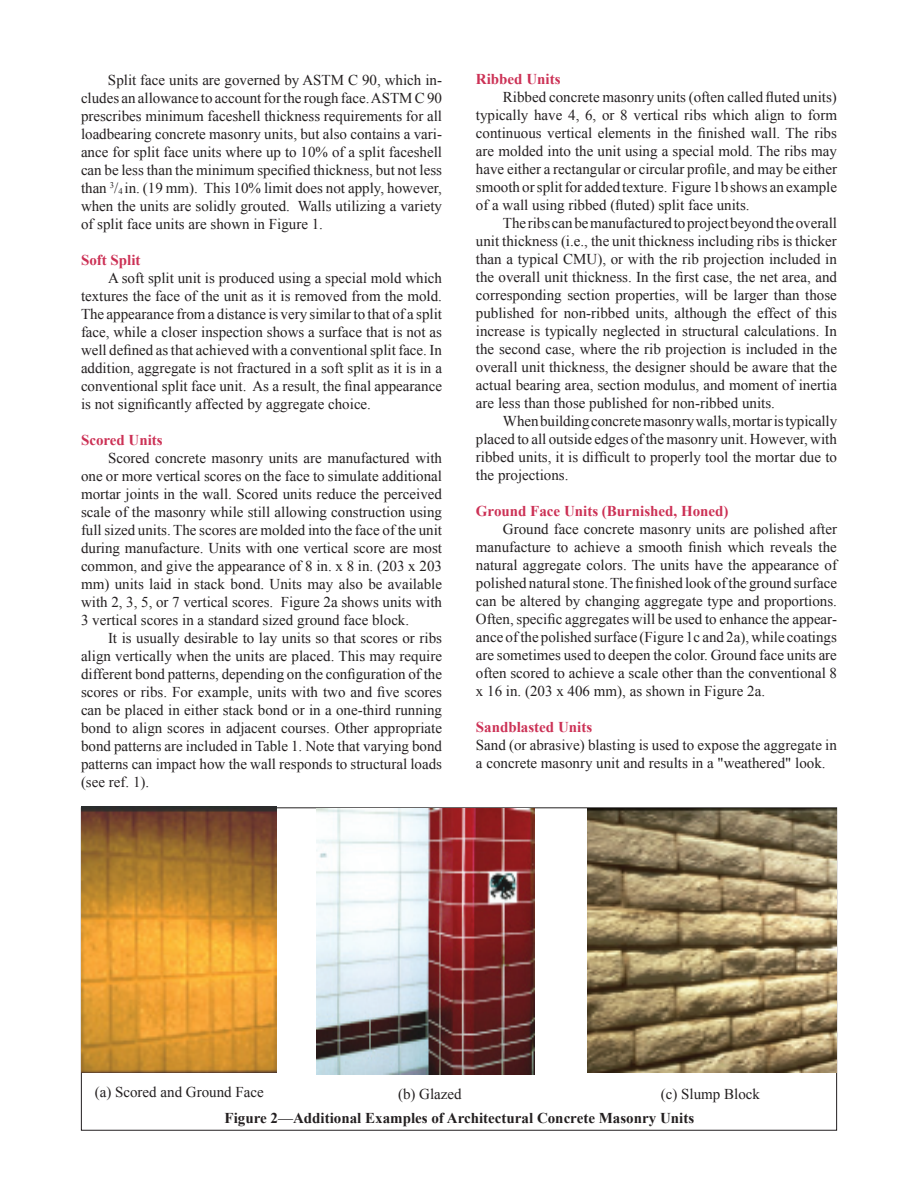
<style>
.page{position:relative;width:918px;height:1188px;background:#fff}
.page>*{position:absolute;margin:0;border:0;box-sizing:border-box;transform-origin:0 0}
.t1{font:15px/18px "Times New Roman";color:#231f20;text-align:justify}
.t2{font:700 15px "Times New Roman";color:#cc3155}
.t3{font:700 15px/24.2px "Times New Roman";color:#231f20}
.s1{font-weight:400}
</style>
<div class="page">
<img style="left:316px;top:808px;width:218px;height:266px">
<img style="left:81px;top:807px;width:195px;height:265px">
<img style="left:587px;top:808px;width:250px;height:264px">
<p class="t1" style="left:81px;top:70px;width:363px;text-indent:27px">Split face units are governed by ASTM C 90, which in&shy;cludes an allowance to account for the rough face. ASTM C 90 prescribes minimum faceshell thickness requirements for all loadbearing concrete masonry units, but also contains a vari&shy;ance for split face units where up to 10% of a split faceshell can be less than the minimum specified thickness, but not less than <sup>3</sup>/<sub>4</sub> in. (19 mm). This 10% limit does not apply, however, when the units are solidly grouted. Walls utilizing a variety of split face units are shown in Figure 1.</p>
<p class="t2" style="left:81px;top:249px;width:61px">Soft Split</p>
<p class="t1" style="left:81px;top:268px;width:363px;text-indent:27px">A soft split unit is produced using a special mold which textures the face of the unit as it is removed from the mold.<br>The appearance from a distance is very similar to that of a split face, while a closer inspection shows a surface that is not as well defined as that achieved with a conventional split face. In addition, aggregate is not fractured in a soft split as it is in a conventional split face unit. As a result, the final appearance is not significantly affected by aggregate choice.</p>
<p class="t2" style="left:81px;top:429px;width:83px">Scored Units</p>
<p class="t1" style="left:81px;top:448px;width:363px;text-indent:27px">Scored concrete masonry units are manufactured with one or more vertical scores on the face to simulate additional mortar joints in the wall. Scored units reduce the perceived scale of the masonry while still allowing construction using full sized units. The scores are molded into the face of the unit during manufacture. Units with one vertical score are most common, and give the appearance of 8 in. x 8 in. (203 x 203 mm) units laid in stack bond. Units may also be available with 2, 3, 5, or 7 vertical scores. Figure 2a shows units with 3 vertical scores in a standard sized ground face block.</p>
<p class="t1" style="left:81px;top:628px;width:363px;text-indent:27px">It is usually desirable to lay units so that scores or ribs align vertically when the units are placed. This may require different bond patterns, depending on the configuration of the scores or ribs. For example, units with two and five scores can be placed in either stack bond or in a one-third running bond to align scores in adjacent courses. Other appropriate bond patterns are included in Table 1. Note that varying bond patterns can impact how the wall responds to structural loads (see ref. 1).</p>
<p class="t2" style="left:476px;top:69px;width:86px">Ribbed Units</p>
<p class="t1" style="left:476px;top:88px;width:363px;text-indent:27px">Ribbed concrete masonry units (often called fluted units) typically have 4, 6, or 8 vertical ribs which align to form continuous vertical elements in the finished wall. The ribs are molded into the unit using a special mold. The ribs may have either a rectangular or circular profile, and may be either smooth or split for added texture. Figure 1b shows an example of a wall using ribbed (fluted) split face units.</p>
<p class="t1" style="left:476px;top:214px;width:363px;text-indent:27px">The ribs can be manufactured to project beyond the overall unit thickness (i.e., the unit thickness including ribs is thicker than a typical CMU), or with the rib projection included in the overall unit thickness. In the first case, the net area, and corresponding section properties, will be larger than those published for non-ribbed units, although the effect of this increase is typically neglected in structural calculations. In the second case, where the rib projection is included in the overall unit thickness, the designer should be aware that the actual bearing area, section modulus, and moment of inertia are less than those published for non-ribbed units.</p>
<p class="t1" style="left:476px;top:412px;width:363px;text-indent:27px">When building concrete masonry walls, mortar is typically placed to all outside edges of the masonry unit. However, with ribbed units, it is difficult to properly tool the mortar due to the projections.</p>
<p class="t2" style="left:476px;top:501px;width:254px">Ground Face Units (Burnished, Honed)</p>
<p class="t1" style="left:476px;top:520px;width:363px;text-indent:27px">Ground face concrete masonry units are polished after manufacture to achieve a smooth finish which reveals the natural aggregate colors. The units have the appearance of polished natural stone. The finished look of the ground surface can be altered by changing aggregate type and proportions.<br>Often, specific aggregates will be used to enhance the appear&shy;ance of the polished surface (Figure 1c and 2a), while coatings are sometimes used to deepen the color. Ground face units are often scored to achieve a scale other than the conventional 8 x 16 in. (203 x 406 mm), as shown in Figure 2a.</p>
<p class="t2" style="left:476px;top:717px;width:118px">Sandblasted Units</p>
<p class="t1" style="left:476px;top:736px;width:363px">Sand (or abrasive) blasting is used to expose the aggregate in a concrete masonry unit and results in a "weathered" look.</p>
<p class="t1" style="left:95px;top:1083px;width:171px">(a) Scored and Ground Face</p>
<p class="t1" style="left:398px;top:1085px;width:65px">(b) Glazed</p>
<p class="t3" style="left:225px;top:1081px;width:537px;text-indent:436px"><span class="s1">(c) Slump Block<br></span>Figure 2<span class="s1">—</span>Additional Examples of Architectural Concrete Masonry Units</p>
</div>
